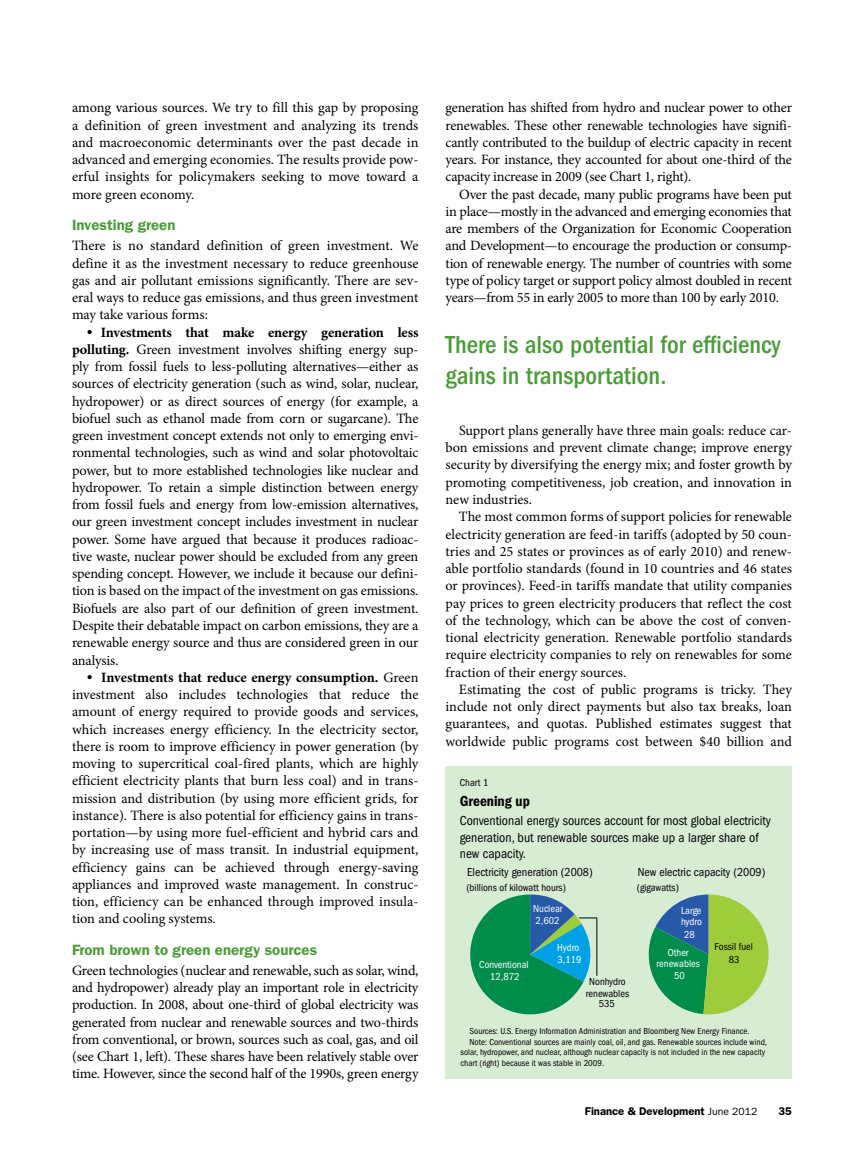
<style>
.page{position:relative;width:864px;height:1161px;background:#fff}
.page>*{position:absolute;margin:0;border:0;box-sizing:border-box;transform-origin:0 0}
.t1{font:500 condensed 25.5px/31.5px "ITC Franklin Gothic Std";color:#4c9c3a}
.t2{font:600 15px "ITC Franklin Gothic Std";color:#4c9c3a}
.t3{font:600 condensed 15px "Franklin Gothic";color:#000}
.t4{font:14.25px/17.2px "Minion Pro";letter-spacing:-.005em;color:#000;text-align:justify}
.t5{font:condensed 13.5px/16.5px "ITC Franklin Gothic Std";color:#000}
.t6{font:condensed 12px "ITC Franklin Gothic Std";color:#000}
.t7{font:600 11.25px "ITC Franklin Gothic Std";color:#000}
.t8{font:condensed 10.5px/11.2px "ITC Franklin Gothic Std";color:#000;text-align:center}
.t9{font:condensed 10.5px/11.2px "ITC Franklin Gothic Std";color:#fff}
.t10{font:condensed 9px "ITC Franklin Gothic Std";color:#000}
.s1{font-family:"ITC Franklin Gothic Std";font-weight:600}
.s2{font-weight:700}
.s3{font-weight:400;font-size:10.5px}
</style>
<div class="page">
<div style="left:446px;top:766px;width:346px;height:313px;background:#d8ecd4"></div>
<svg style="left:648px;top:895px;width:121px;height:119px"></svg>
<svg style="left:470px;top:895px;width:127px;height:120px"></svg>
<hr style="left:596px;top:918px;width:1px;height:58px;background:#000">
<p class="t4" style="left:72px;top:99px;width:348px">among various sources. We try to fill this gap by proposing a definition of green investment and analyzing its trends and macroeconomic determinants over the past decade in advanced and emerging economies. The results provide pow&shy;erful insights for policymakers seeking to move toward a more green economy.</p>
<p class="t2" style="left:72px;top:216px;width:105px">Investing green</p>
<p class="t4" style="left:72px;top:237px;width:348px">There is no standard definition of green investment. We define it as the investment necessary to reduce greenhouse gas and air pollutant emissions significantly. There are sev&shy;eral ways to reduce gas emissions, and thus green investment may take various forms:</p>
<p class="t4" style="left:72px;top:324px;width:348px;text-indent:13px"><span class="s1">•</span> <span class="s2">Investments that make energy generation less polluting.</span> Green investment involves shifting energy sup&shy;ply from fossil fuels to less-polluting alternatives—either as sources of electricity generation (such as wind, solar, nuclear, hydropower) or as direct sources of energy (for example, a biofuel such as ethanol made from corn or sugarcane). The green investment concept extends not only to emerging envi&shy;ronmental technologies, such as wind and solar photovoltaic power, but to more established technologies like nuclear and hydropower. To retain a simple distinction between energy from fossil fuels and energy from low-emission alternatives, our green investment concept includes investment in nuclear power. Some have argued that because it produces radioac&shy;tive waste, nuclear power should be excluded from any green spending concept. However, we include it because our defini&shy;tion is based on the impact of the investment on gas emissions.<br>Biofuels are also part of our definition of green investment.<br>Despite their debatable impact on carbon emissions, they are a renewable energy source and thus are considered green in our analysis.</p>
<p class="t4" style="left:72px;top:669px;width:348px;text-indent:14px"><span class="s1">•</span> <span class="s2">Investments that reduce energy consumption.</span> Green investment also includes technologies that reduce the amount of energy required to provide goods and services, which increases energy efficiency. In the electricity sector, there is room to improve efficiency in power generation (by moving to supercritical coal-fired plants, which are highly efficient electricity plants that burn less coal) and in trans&shy;mission and distribution (by using more efficient grids, for instance). There is also potential for efficiency gains in trans&shy;portation—by using more fuel-efficient and hybrid cars and by increasing use of mass transit. In industrial equipment, efficiency gains can be achieved through energy-saving appliances and improved waste management. In construc&shy;tion, efficiency can be enhanced through improved insula&shy;tion and cooling systems.</p>
<p class="t2" style="left:72px;top:941px;width:247px">From brown to green energy sources</p>
<p class="t4" style="left:72px;top:962px;width:348px">Green technologies (nuclear and renewable, such as solar, wind, and hydropower) already play an important role in electricity production. In 2008, about one-third of global electricity was generated from nuclear and renewable sources and two-thirds from conventional, or brown, sources such as coal, gas, and oil (see Chart 1, left). These shares have been relatively stable over time. However, since the second half of the 1990s, green energy</p>
<p class="t4" style="left:446px;top:99px;width:348px">generation has shifted from hydro and nuclear power to other</p>
<p class="t4" style="left:446px;top:117px;width:348px">renewables. These other renewable technologies have signifi-</p>
<p class="t4" style="left:446px;top:134px;width:348px">cantly contributed to the buildup of electric capacity in recent</p>
<p class="t4" style="left:446px;top:151px;width:348px">years. For instance, they accounted for about one-third of the</p>
<p class="t4" style="left:446px;top:168px;width:248px">capacity increase in 2009 (see Chart 1, right).</p>
<p class="t4" style="left:459px;top:186px;width:334px">Over the past decade, many public programs have been put</p>
<p class="t4" style="left:446px;top:203px;width:348px">in place—mostly in the advanced and emerging economies that</p>
<p class="t4" style="left:446px;top:220px;width:348px">are members of the Organization for Economic Cooperation</p>
<p class="t4" style="left:446px;top:237px;width:348px">and Development—to encourage the production or consump-</p>
<p class="t4" style="left:446px;top:255px;width:348px">tion of renewable energy. The number of countries with some</p>
<p class="t4" style="left:446px;top:272px;width:348px">type of policy target or support policy almost doubled in recent</p>
<p class="t4" style="left:446px;top:289px;width:335px">years—from 55 in early 2005 to more than 100 by early 2010.</p>
<p class="t1" style="left:446px;top:329px;width:337px">There is also potential for efficiency gains in transportation.</p>
<p class="t4" style="left:459px;top:422px;width:334px">Support plans generally have three main goals: reduce car-</p>
<p class="t4" style="left:445px;top:439px;width:348px">bon emissions and prevent climate change; improve energy</p>
<p class="t4" style="left:445px;top:456px;width:348px">security by diversifying the energy mix; and foster growth by</p>
<p class="t4" style="left:445px;top:474px;width:348px">promoting competitiveness, job creation, and innovation in</p>
<p class="t4" style="left:445px;top:491px;width:88px">new industries.</p>
<p class="t4" style="left:459px;top:508px;width:335px">The most common forms of support policies for renewable</p>
<p class="t4" style="left:445px;top:525px;width:348px">electricity generation are feed-in tariffs (adopted by 50 coun-</p>
<p class="t4" style="left:445px;top:543px;width:348px">tries and 25 states or provinces as of early 2010) and renew-</p>
<p class="t4" style="left:445px;top:560px;width:348px">able portfolio standards (found in 10 countries and 46 states</p>
<p class="t4" style="left:445px;top:577px;width:348px">or provinces). Feed-in tariffs mandate that utility companies</p>
<p class="t4" style="left:445px;top:594px;width:348px">pay prices to green electricity producers that reflect the cost</p>
<p class="t4" style="left:445px;top:612px;width:348px">of the technology, which can be above the cost of conven-</p>
<p class="t4" style="left:445px;top:629px;width:348px">tional electricity generation. Renewable portfolio standards</p>
<p class="t4" style="left:445px;top:646px;width:348px">require electricity companies to rely on renewables for some</p>
<p class="t4" style="left:445px;top:663px;width:182px">fraction of their energy sources.</p>
<p class="t4" style="left:459px;top:681px;width:335px">Estimating the cost of public programs is tricky. They</p>
<p class="t4" style="left:445px;top:698px;width:348px">include not only direct payments but also tax breaks, loan</p>
<p class="t4" style="left:445px;top:715px;width:348px">guarantees, and quotas. Published estimates suggest that</p>
<p class="t4" style="left:445px;top:732px;width:348px">worldwide public programs cost between $40 billion and</p>
<p class="t8" style="left:446px;top:702px;width:98px">Eyraud, revised 4/18/12</p>
<p class="t8" style="left:460px;top:777px;width:30px">Chart 1</p>
<p class="t3" style="left:460px;top:792px;width:72px">Greening up</p>
<p class="t5" style="left:460px;top:813px;width:313px">Conventional energy sources account for most global electricity generation, but renewable sources make up a larger share of new capacity.</p>
<p class="t6" style="left:467px;top:866px;width:127px">Electricity generation (2008)</p>
<p class="t6" style="left:638px;top:866px;width:129px">New electric capacity (2009)</p>
<p class="t8" style="left:466px;top:882px;width:101px">(billions of kilowatt hours)</p>
<p class="t8" style="left:637px;top:882px;width:44px">(gigawatts)</p>
<p class="t9" style="left:533px;top:903px;width:31px">Nuclear</p>
<p class="t9" style="left:536px;top:915px;width:25px">2,602</p>
<p class="t9" style="left:681px;top:905px;width:22px">Large hydro</p>
<p class="t9" style="left:684px;top:929px;width:12px">28</p>
<p class="t9" style="left:557px;top:942px;width:24px">Hydro</p>
<p class="t8" style="left:715px;top:941px;width:40px">Fossil fuel</p>
<p class="t9" style="left:668px;top:947px;width:22px">Other</p>
<p class="t9" style="left:558px;top:954px;width:25px">3,119</p>
<p class="t8" style="left:729px;top:954px;width:12px">83</p>
<p class="t9" style="left:479px;top:959px;width:51px">Conventional</p>
<p class="t9" style="left:657px;top:958px;width:45px">renewables</p>
<p class="t9" style="left:490px;top:971px;width:31px">12,872</p>
<p class="t9" style="left:674px;top:970px;width:12px">50</p>
<p class="t8" style="left:586px;top:976px;width:45px">Nonhydro renewables</p>
<p class="t8" style="left:599px;top:998px;width:18px">535</p>
<p class="t10" style="left:470px;top:1026px;width:282px">Sources: U.S. Energy Information Administration and Bloomberg New Energy Finance.</p>
<p class="t10" style="left:470px;top:1037px;width:299px">Note: Conventional sources are mainly coal, oil, and gas. Renewable sources include wind,</p>
<p class="t10" style="left:461px;top:1047px;width:306px">solar, hydropower, and nuclear, although nuclear capacity is not included in the new capacity</p>
<p class="t10" style="left:461px;top:1058px;width:145px">chart (right) because it was stable in 2009.</p>
<p class="t7" style="left:585px;top:1104px;width:174px">Finance &amp; Development <span class="s3">June 2012</span></p>
<p class="t7" style="left:779px;top:1104px;width:15px">35</p>
</div>
